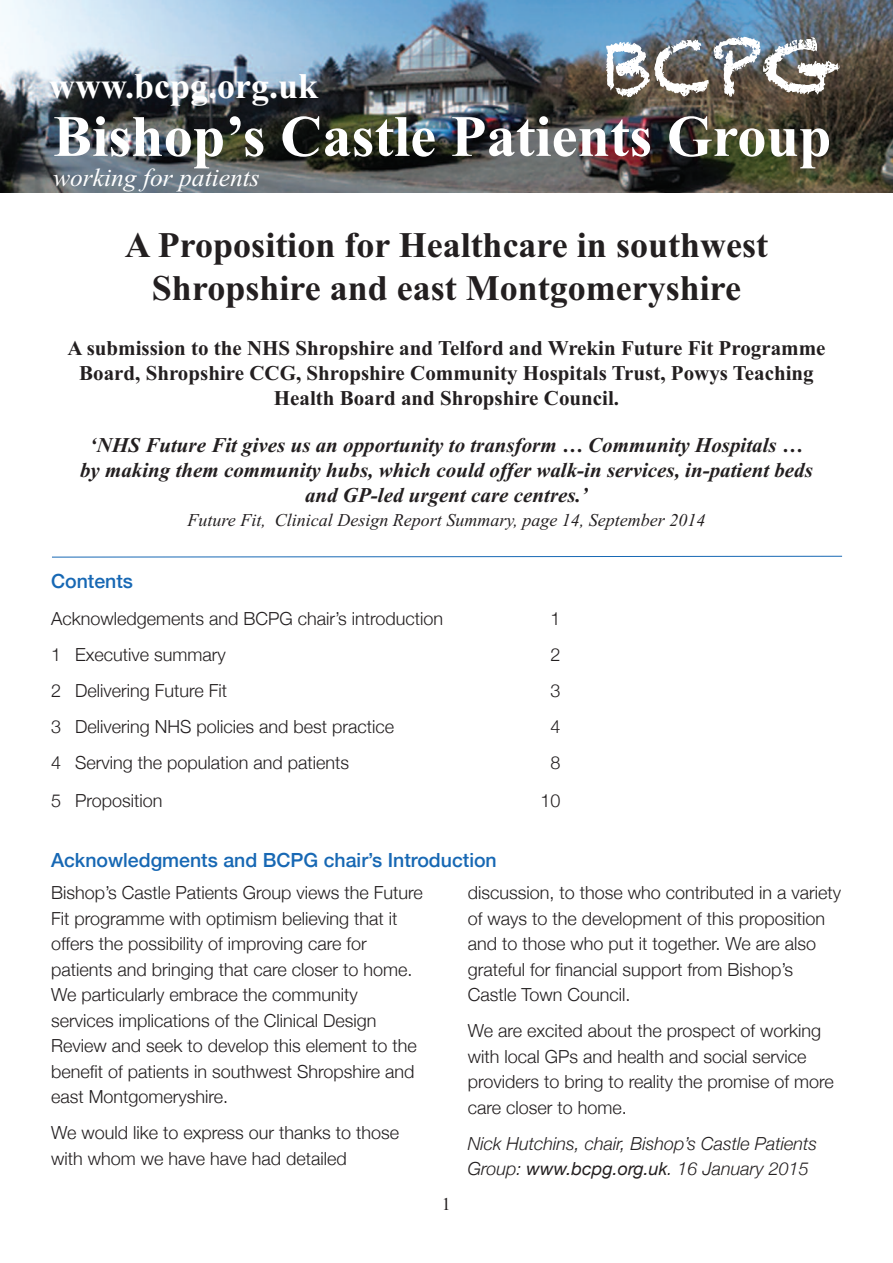
<style>
.page{position:relative;width:893px;height:1263px;background:#fff}
.page>*{position:absolute;margin:0;border:0;box-sizing:border-box;transform-origin:0 0}
.t1{font:72px "Chalkduster";color:#fff}
.t2{font:700 58.5px "Times New Roman";color:#fff}
.t3{font:700 36px/43.2px "Times New Roman";color:#231f20;text-align:center}
.t4{font:700 36px "Times New Roman";color:#fff}
.t5{font:italic 25.5px "Times New Roman";color:#fff}
.t6{font:700 21px/25.2px "Times New Roman";color:#231f20;text-align:center}
.t7{font:italic 700 21px/25.2px "Times New Roman";color:#231f20;text-align:center}
.t8{font:500 19.5px "Helvetica Neue";color:#1768b4}
.t9{font:300 18px/25.5px "Helvetica Neue";color:#231f20}
.t10{font:italic 300 18px/25.2px "Helvetica Neue";color:#231f20}
.t11{font:italic 18px "Times New Roman";color:#231f20}
.t12{font:18px "Times New Roman";color:#231f20}
.s1{font-weight:400}
</style>
<div class="page">
<img style="left:0;top:0;width:893px;height:192px">
<svg style="left:52px;top:556px;width:790px;height:1px"></svg>
<h3 class="t4" style="left:49px;top:64px;width:271px">www.bcpg.org.uk</h3>
<h1 class="t1" style="left:605px;top:21px;width:239px">BCPG</h1>
<h2 class="t2" style="left:53px;top:101px;width:780px">Bishop’s Castle Patients Group</h2>
<h3 class="t5" style="left:53px;top:162px;width:208px">working for patients</h3>
<h3 class="t3" style="left:125px;top:223px;width:645px">A Proposition for Healthcare in southwest<br>Shropshire and east Montgomeryshire</h3>
<p class="t6" style="left:67px;top:335px;width:760px">A submission to the NHS Shropshire and Telford and Wrekin Future Fit Programme<br>Board, Shropshire CCG, Shropshire Community Hospitals Trust, Powys Teaching<br>Health Board and Shropshire Council.</p>
<p class="t7" style="left:80px;top:432px;width:734px">‘NHS Future Fit gives us an opportunity to transform … Community Hospitals … by making them community hubs, which could offer walk-in services, in-patient beds and GP-led urgent care centres.’</p>
<p class="t11" style="left:188px;top:509px;width:519px">Future Fit, Clinical Design Report Summary, page 14, September 2014</p>
<p class="t8" style="left:51px;top:569px;width:83px">Contents</p>
<p class="t9" style="left:51px;top:605px;width:394px">Acknowledgements and BCPG chair’s introduction</p>
<p class="t9" style="left:550px;top:605px;width:12px">1</p>
<p class="t9" style="left:51px;top:641px;width:176px">1 Executive summary</p>
<p class="t9" style="left:550px;top:641px;width:12px">2</p>
<p class="t9" style="left:51px;top:677px;width:178px">2 Delivering Future Fit</p>
<p class="t9" style="left:550px;top:677px;width:12px">3</p>
<p class="t9" style="left:51px;top:713px;width:345px">3 Delivering NHS policies and best practice</p>
<p class="t9" style="left:550px;top:713px;width:12px">4</p>
<p class="t9" style="left:51px;top:750px;width:300px">4 Serving the population and patients</p>
<p class="t9" style="left:550px;top:750px;width:12px">8</p>
<p class="t9" style="left:51px;top:787px;width:113px">5 Proposition</p>
<p class="t9" style="left:540px;top:787px;width:22px">10</p>
<p class="t8" style="left:51px;top:848px;width:447px">Acknowledgments and BCPG chair’s Introduction</p>
<p class="t9" style="left:51px;top:880px;width:373px">Bishop’s Castle Patients Group views the Future Fit programme with optimism believing that it offers the possibility of improving care for patients and bringing that care closer to home.<br>We particularly embrace the community services implications of the Clinical Design Review and seek to develop this element to the benefit of patients in southwest Shropshire and east Montgomeryshire.</p>
<p class="t9" style="left:51px;top:1120px;width:350px">We would like to express our thanks to those with whom we have have had detailed</p>
<p class="t12" style="left:442px;top:1193px;width:10px">1</p>
<p class="t9" style="left:468px;top:880px;width:375px">discussion, to those who contributed in a variety of ways to the development of this proposition and to those who put it together. We are also grateful for financial support from Bishop’s Castle Town Council.</p>
<p class="t9" style="left:468px;top:1018px;width:368px">We are excited about the prospect of working with local GPs and health and social service providers to bring to reality the promise of more care closer to home.</p>
<p class="t10" style="left:468px;top:1130px;width:351px">Nick Hutchins, chair, Bishop’s Castle Patients<br>Group: <span class="s1">www.bcpg.org.uk</span>. 16 January 2015</p>
</div>
